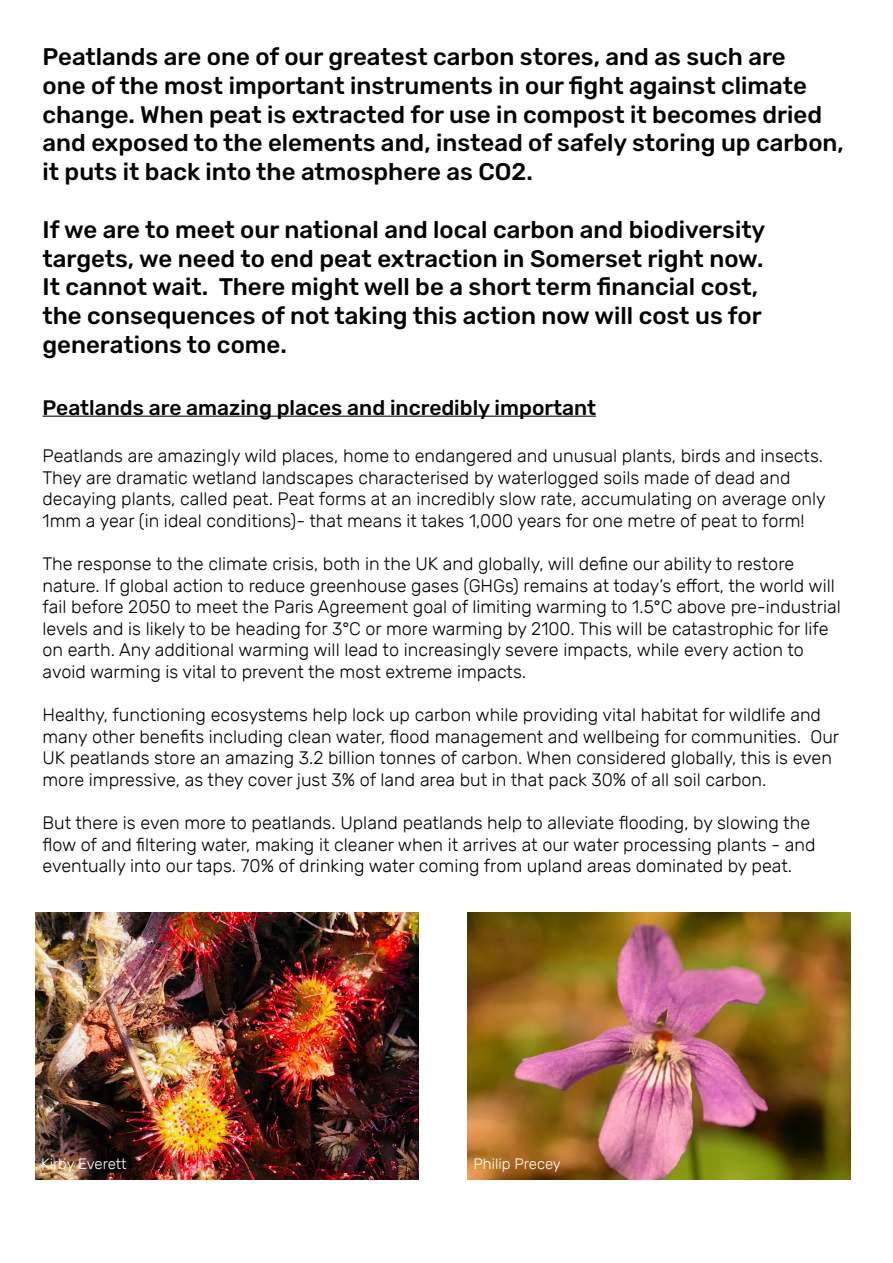
<style>
.page{position:relative;width:893px;height:1263px;background:#fff}
.page>*{position:absolute;margin:0;border:0;box-sizing:border-box;transform-origin:0 0}
.t1{font:500 24px/28.8px "Rubik";color:#000}
.t2{font:500 21px "Rubik";color:#000}
.t3{font:300 18px/21.6px "Rubik";color:#000}
.t4{font:300 15px "Rubik";color:#fff}
</style>
<div class="page">
<hr style="left:43px;top:416px;width:553px;height:1px;background:#000">
<img style="left:468px;top:913px;width:382px;height:266px">
<img style="left:35px;top:913px;width:383px;height:266px">
<p class="t1" style="left:43px;top:43px;width:803px">Peatlands are one of our greatest carbon stores, and as such are<br>one of the most important instruments in our fight against climate change. When peat is extracted for use in compost it becomes dried and exposed to the elements and, instead of safely storing up carbon, it puts it back into the atmosphere as CO2.</p>
<p class="t1" style="left:43px;top:216px;width:724px">If we are to meet our national and local carbon and biodiversity targets, we need to end peat extraction in Somerset right now.<br>It cannot wait. There might well be a short term financial cost, the consequences of not taking this action now will cost us for generations to come.</p>
<p class="t2" style="left:43px;top:396px;width:555px">Peatlands are amazing places and incredibly important</p>
<p class="t3" style="left:43px;top:445px;width:785px">Peatlands are amazingly wild places, home to endangered and unusual plants, birds and insects.<br>They are dramatic wetland landscapes characterised by waterlogged soils made of dead and decaying plants, called peat. Peat forms at an incredibly slow rate, accumulating on average only 1mm a year (in ideal conditions)- that means it takes 1,000 years for one metre of peat to form!</p>
<p class="t3" style="left:43px;top:553px;width:800px">The response to the climate crisis, both in the UK and globally, will define our ability to restore nature. If global action to reduce greenhouse gases (GHGs) remains at today’s effort, the world will fail before 2050 to meet the Paris Agreement goal of limiting warming to 1.5°C above pre-industrial levels and is likely to be heading for 3°C or more warming by 2100. This will be catastrophic for life on earth. Any additional warming will lead to increasingly severe impacts, while every action to avoid warming is vital to prevent the most extreme impacts.</p>
<p class="t3" style="left:43px;top:704px;width:798px">Healthy, functioning ecosystems help lock up carbon while providing vital habitat for wildlife and many other benefits including clean water, flood management and wellbeing for communities. Our UK peatlands store an amazing 3.2 billion tonnes of carbon. When considered globally, this is even more impressive, as they cover just 3% of land area but in that pack 30% of all soil carbon.</p>
<p class="t3" style="left:43px;top:812px;width:774px">But there is even more to peatlands. Upland peatlands help to alleviate flooding, by slowing the flow of and filtering water, making it cleaner when it arrives at our water processing plants - and eventually into our taps. 70% of drinking water coming from upland areas dominated by peat.</p>
<p class="t4" style="left:41px;top:1155px;width:87px">Kirby Everett</p>
<p class="t4" style="left:473px;top:1155px;width:89px">Philip Precey</p>
</div>
